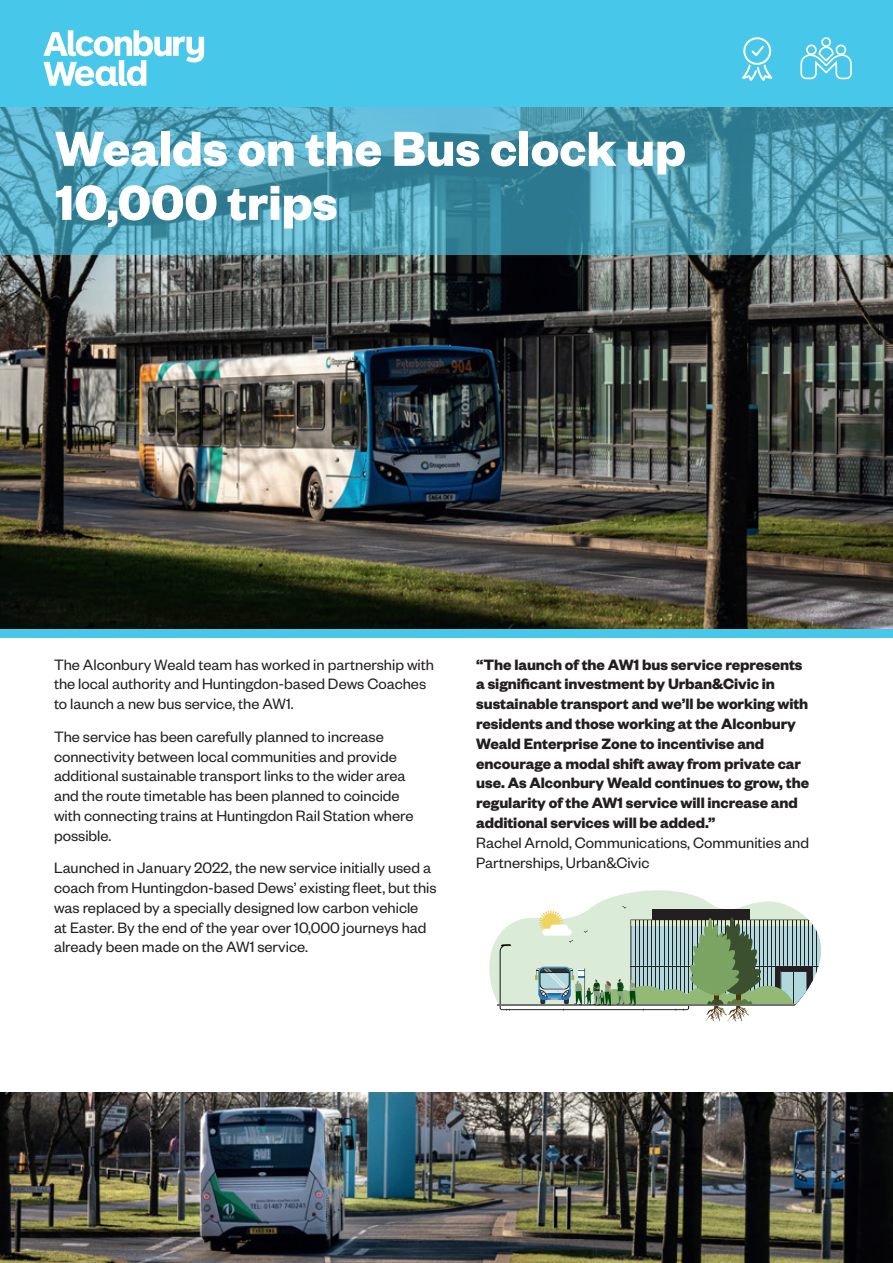
<style>
.page{position:relative;width:893px;height:1263px;background:#fff}
.page>*{position:absolute;margin:0;border:0;box-sizing:border-box;transform-origin:0 0}
.t1{font:700 54px/54px "Founders Grotesk";color:#fff}
.t2{font:16.5px/19.8px "Founders Grotesk";color:#231f20}
.t3{font:700 16.5px/19.8px "Founders Grotesk";letter-spacing:-.005em;color:#231f20}
</style>
<div class="page">
<svg style="left:489px;top:890px;width:332px;height:131px"></svg>
<img style="left:0;top:1093px;width:893px;height:170px">
<img style="left:0;top:255px;width:893px;height:374px">
<div style="left:0;top:629px;width:893px;height:9px;background:#47c7ea"></div>
<div style="left:0;top:0;width:893px;height:106px;background:#47c7ea"></div>
<svg style="left:0;top:106px;width:893px;height:149px;background:#4d9cb3"></svg>
<svg style="left:43px;top:30px;width:161px;height:56px"></svg>
<svg style="left:800px;top:37px;width:52px;height:42px"></svg>
<svg style="left:742px;top:37px;width:31px;height:44px"></svg>
<h1 class="t1" style="left:55px;top:119px;width:632px">Wealds on the Bus clock up<br>10,000 trips</h1>
<p class="t2" style="left:54px;top:653px;width:382px">The Alconbury Weald team has worked in partnership with the local authority and Huntingdon-based Dews Coaches to launch a new bus service, the AW1.</p>
<p class="t2" style="left:54px;top:726px;width:361px">The service has been carefully planned to increase connectivity between local communities and provide additional sustainable transport links to the wider area and the route timetable has been planned to coincide with connecting trains at Huntingdon Rail Station where possible.</p>
<p class="t2" style="left:54px;top:857px;width:384px">Launched in January 2022, the new service initially used a coach from Huntingdon-based Dews’ existing fleet, but this was replaced by a specially designed low carbon vehicle<br>at Easter. By the end of the year over 10,000 journeys had already been made on the AW1 service.</p>
<p class="t3" style="left:476px;top:653px;width:334px">“The launch of the AW1 bus service represents a significant investment by Urban&amp;Civic in sustainable transport and we’ll be working with residents and those working at the Alconbury Weald Enterprise Zone to incentivise and encourage a modal shift away from private car use. As Alconbury Weald continues to grow, the regularity of the AW1 service will increase and additional services will be added.”</p>
<p class="t2" style="left:476px;top:832px;width:334px">Rachel Arnold, Communications, Communities and<br>Partnerships, Urban&amp;Civic</p>
</div>
